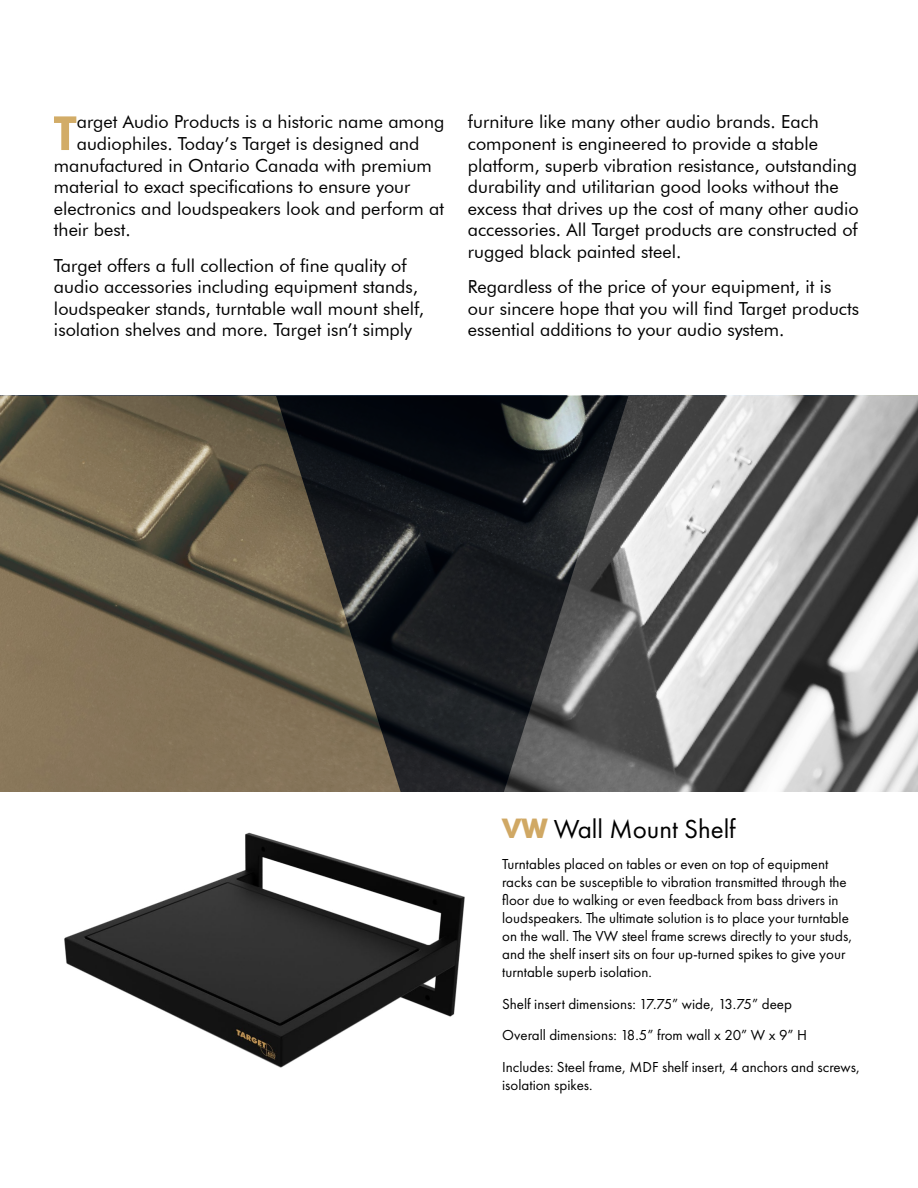
<style>
.page{position:relative;width:918px;height:1188px;background:#fff}
.page>*{position:absolute;margin:0;border:0;box-sizing:border-box;transform-origin:0 0}
.t1{font:800 50.4px "Futura PT";color:#d2ac67}
.t2{font:27px "Futura PT";color:#000}
.t3{font:18px/21.6px "Futura BT";color:#000}
.t4{font:15px/18px "Futura PT";color:#000}
.s1{font-family:"Futura BT";font-weight:700;color:#d0a864}
</style>
<div class="page">
<svg style="left:401px;top:396px;width:103px;height:396px;background:#13161b"></svg>
<svg style="left:0;top:396px;width:401px;height:396px;background:#6a5f4a"></svg>
<svg style="left:504px;top:396px;width:414px;height:396px;background:#787979"></svg>
<img style="left:64px;top:832px;width:401px;height:236px">
<h1 class="t1" style="left:54px;top:102px;width:25px">T</h1>
<p class="t3" style="left:77px;top:111px;width:369px">arget Audio Products is a historic name among</p>
<p class="t3" style="left:77px;top:133px;width:344px">audiophiles. Today’s Target is designed and</p>
<p class="t3" style="left:54px;top:154px;width:379px">manufactured in Ontario Canada with premium</p>
<p class="t3" style="left:54px;top:176px;width:358px">material to exact specifications to ensure your</p>
<p class="t3" style="left:54px;top:197px;width:392px">electronics and loudspeakers look and perform at</p>
<p class="t3" style="left:54px;top:219px;width:78px">their best.</p>
<p class="t3" style="left:54px;top:254px;width:371px">Target offers a full collection of fine quality of audio accessories including equipment stands, loudspeaker stands, turntable wall mount shelf, isolation shelves and more. Target isn’t simply</p>
<p class="t3" style="left:468px;top:111px;width:392px">furniture like many other audio brands. Each component is engineered to provide a stable platform, superb vibration resistance, outstanding durability and utilitarian good looks without the excess that drives up the cost of many other audio accessories. All Target products are constructed of rugged black painted steel.</p>
<p class="t3" style="left:468px;top:276px;width:393px">Regardless of the price of your equipment, it is our sincere hope that you will find Target products essential additions to your audio system.</p>
<h2 class="t2" style="left:502px;top:813px;width:235px"><span class="s1">VW</span> Wall Mount Shelf</h2>
<p class="t4" style="left:502px;top:855px;width:352px">Turntables placed on tables or even on top of equipment racks can be susceptible to vibration transmitted through the floor due to walking or even feedback from bass drivers in loudspeakers. The ultimate solution is to place your turntable on the wall. The VW steel frame screws directly to your studs, and the shelf insert sits on four up-turned spikes to give your turntable superb isolation.</p>
<p class="t4" style="left:502px;top:988px;width:360px;line-height:31.5px">Shelf insert dimensions: 17.75” wide, 13.75” deep<br>Overall dimensions: 18.5” from wall x 20” W x 9” H<br>Includes: Steel frame, MDF shelf insert, 4 anchors and screws,</p>
<p class="t4" style="left:502px;top:1076px;width:92px">isolation spikes.</p>
</div>
